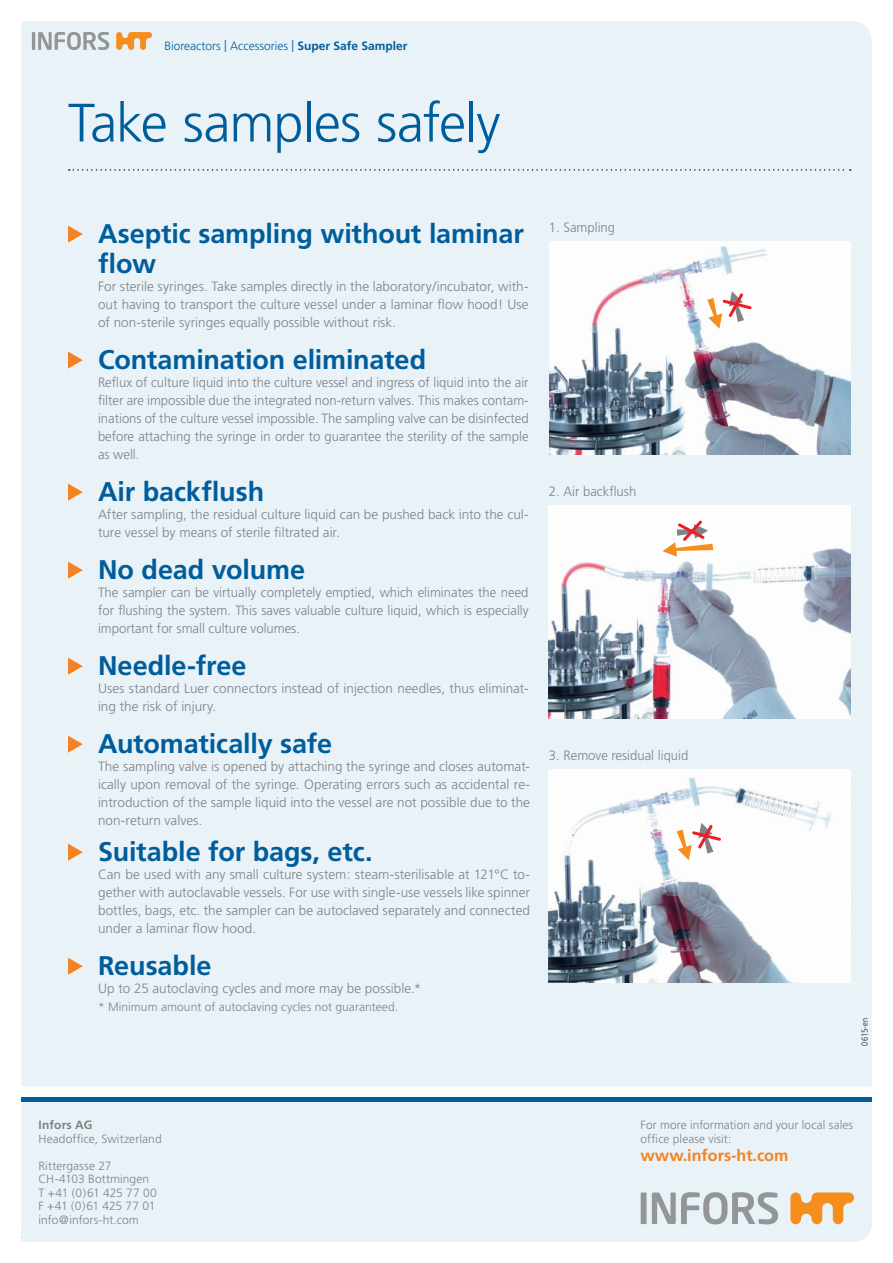
<style>
.page{position:relative;width:893px;height:1263px;background:#fff}
.page>*{position:absolute;margin:0;border:0;box-sizing:border-box;transform-origin:0 0}
.t1{font:300 54px "Frutiger";letter-spacing:-.015em;color:#005d9c}
.t2{font:700 27px/30px "Frutiger";letter-spacing:-.005em;color:#005d9c}
.t3{font:700 16.2px "Frutiger";color:#f58220}
.t4{font:300 13.5px/18px "Frutiger";color:#808285;text-align:justify}
.t5{font:300 12px/13.5px "Frutiger";letter-spacing:.005em;color:#808285}
.t6{font:300 12px "Frutiger";color:#005d9c}
.t7{font:700 12px "Frutiger";letter-spacing:.01em;color:#808285}
.t8{font:300 condensed 8.85px "Frutiger";color:#231f20}
.s1{font-weight:700}
</style>
<div class="page">
<div style="left:21px;top:21px;width:851px;height:1065px;background:#e8f2f7"></div>
<svg style="left:68px;top:226px;width:15px;height:17px"></svg>
<svg style="left:68px;top:352px;width:15px;height:17px"></svg>
<svg style="left:68px;top:484px;width:15px;height:17px"></svg>
<svg style="left:68px;top:562px;width:15px;height:17px"></svg>
<svg style="left:68px;top:658px;width:15px;height:17px"></svg>
<svg style="left:68px;top:736px;width:15px;height:17px"></svg>
<svg style="left:68px;top:844px;width:15px;height:17px"></svg>
<svg style="left:68px;top:958px;width:15px;height:17px"></svg>
<svg style="left:69px;top:169px;width:782px;height:2px;background:#c3cbcf"></svg>
<hr style="left:32px;top:32px;width:3px;height:18px;background:#939598">
<svg style="left:38px;top:32px;width:71px;height:18px"></svg>
<svg style="left:116px;top:32px;width:36px;height:18px"></svg>
<img style="left:549px;top:505px;width:301px;height:213px">
<img style="left:549px;top:242px;width:301px;height:212px">
<img style="left:549px;top:769px;width:301px;height:213px">
<div style="left:21px;top:1102px;width:851px;height:140px;background:#e8f2f7"></div>
<hr style="left:21px;top:1098px;width:851px;height:4px;background:#005d9c">
<div style="left:641px;top:1192px;width:6px;height:32px;background:#939598"></div>
<svg style="left:652px;top:1192px;width:126px;height:32px;background:#bdc3c7"></svg>
<svg style="left:790px;top:1192px;width:64px;height:32px;background:#f0b16b"></svg>
<svg style="left:698px;top:291px;width:56px;height:38px"></svg>
<svg style="left:662px;top:514px;width:51px;height:43px"></svg>
<svg style="left:667px;top:822px;width:56px;height:38px"></svg>
<p class="t6" style="left:164px;top:39px;width:245px">Bioreactors | Accessories | <span class="s1">Super Safe Sampler</span></p>
<h1 class="t1" style="left:68px;top:92px;width:434px">Take samples safely</h1>
<h2 class="t2" style="left:98px;top:218px;width:427px">Aseptic sampling without laminar flow</h2>
<p class="t4" style="left:98px;top:277px;width:432px">For sterile syringes. Take samples directly in the laboratory/incubator, with&shy;out having to transport the culture vessel under a laminar flow hood! Use of non-sterile syringes equally possible without risk.</p>
<h2 class="t2" style="left:98px;top:344px;width:330px">Contamination eliminated</h2>
<p class="t4" style="left:98px;top:373px;width:432px">Reflux of culture liquid into the culture vessel and ingress of liquid into the air filter are impossible due the integrated non-return valves. This makes contam&shy;inations of the culture vessel impossible. The sampling valve can be disinfected before attaching the syringe in order to guarantee the sterility of the sample as well.</p>
<h2 class="t2" style="left:98px;top:476px;width:168px">Air backflush</h2>
<p class="t4" style="left:98px;top:505px;width:432px">After sampling, the residual culture liquid can be pushed back into the cul&shy;ture vessel by means of sterile filtrated air.</p>
<h2 class="t2" style="left:98px;top:554px;width:209px">No dead volume</h2>
<p class="t4" style="left:98px;top:583px;width:432px">The sampler can be virtually completely emptied, which eliminates the need for flushing the system. This saves valuable culture liquid, which is especially important for small culture volumes.</p>
<h2 class="t2" style="left:98px;top:650px;width:150px">Needle-free</h2>
<p class="t4" style="left:98px;top:679px;width:432px">Uses standard Luer connectors instead of injection needles, thus eliminat&shy;ing the risk of injury.</p>
<h2 class="t2" style="left:98px;top:728px;width:236px">Automatically safe</h2>
<p class="t4" style="left:98px;top:757px;width:433px">The sampling valve is opened by attaching the syringe and closes automat&shy;ically upon removal of the syringe. Operating errors such as accidental re&shy;introduction of the sample liquid into the vessel are not possible due to the non-return valves.</p>
<h2 class="t2" style="left:98px;top:836px;width:276px">Suitable for bags, etc.</h2>
<p class="t4" style="left:98px;top:865px;width:434px">Can be used with any small culture system: steam-sterilisable at 121°C to&shy;gether with autoclavable vessels. For use with single-use vessels like spinner bottles, bags, etc. the sampler can be autoclaved separately and connected under a laminar flow hood.</p>
<h2 class="t2" style="left:98px;top:950px;width:115px">Reusable</h2>
<p class="t4" style="left:98px;top:979px;width:325px">Up to 25 autoclaving cycles and more may be possible.*</p>
<p class="t5" style="left:98px;top:1000px;width:302px">* Minimum amount of autoclaving cycles not guaranteed.</p>
<p class="t4" style="left:549px;top:219px;width:68px">1. Sampling</p>
<p class="t4" style="left:549px;top:483px;width:89px">2. Air backflush</p>
<p class="t4" style="left:549px;top:747px;width:141px">3. Remove residual liquid</p>
<p class="t8" style="left:860px;top:1046px;width:29px;rotate:-90deg">0615-en</p>
<p class="t7" style="left:38px;top:1118px;width:56px">Infors AG</p>
<p class="t5" style="left:38px;top:1132px;width:125px">Headoffice, Switzerland</p>
<p class="t5" style="left:38px;top:1159px;width:120px">Rittergasse 27<br>CH-4103 Bottmingen<br>T +41 (0)61 425 77 00<br>F +41 (0)61 425 77 01 info@infors-ht.com</p>
<p class="t5" style="left:641px;top:1118px;width:214px;line-height:14.2px">For more information and your local sales office please visit:</p>
<p class="t3" style="left:641px;top:1146px;width:149px">www.infors-ht.com</p>
</div>
